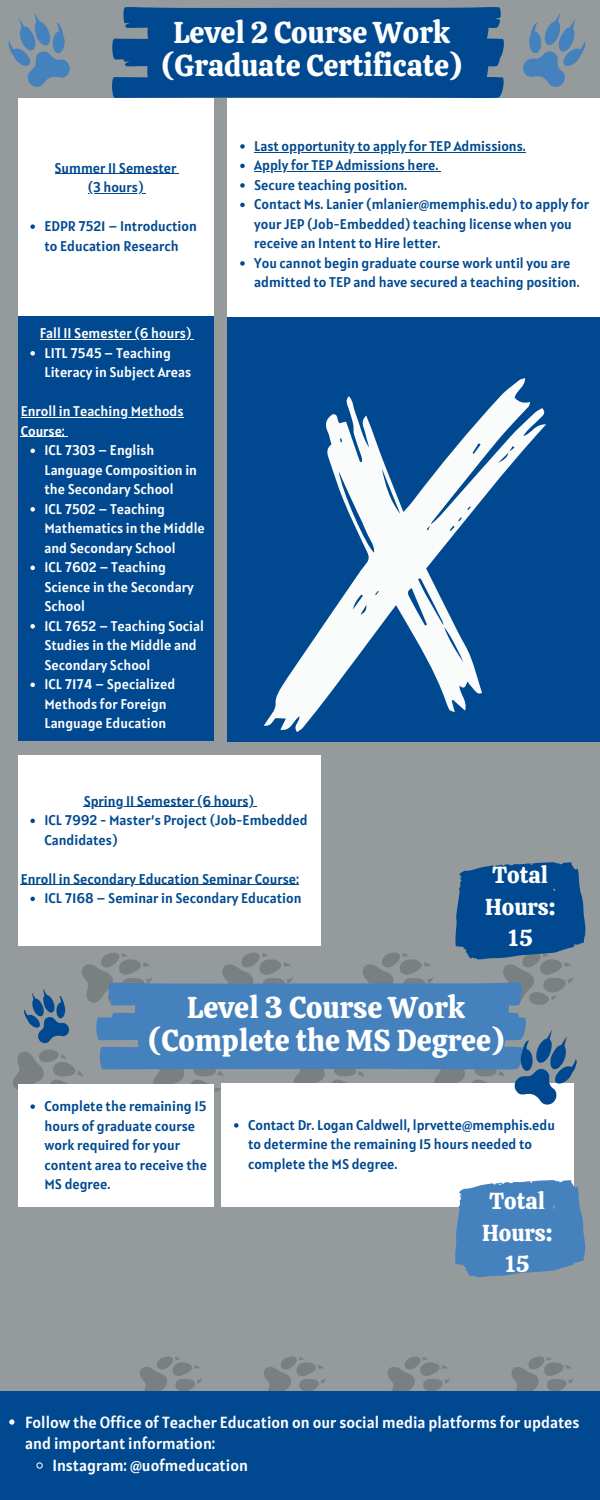
<style>
.page{position:relative;width:600px;height:1500px;background:#959a9d}
.page>*{position:absolute;margin:0;border:0;box-sizing:border-box;transform-origin:0 0}
.t1{font:30px/33.8px "Calistoga";color:#fff;text-align:center}
.t2{font:23px/31.5px "Calistoga";color:#fff;text-align:center}
.t3{font:16px "Alatsi";color:#fff}
.t4{font:14px/19.5px "Alatsi";color:#004990}
.t5{font:14px/19.5px "Alatsi";color:#fff}
</style>
<div class="page">
<svg style="left:112px;top:7px;width:392px;height:91px;background:#094e90"></svg>
<svg style="left:8px;top:13px;width:62px;height:74px"></svg>
<svg style="left:523px;top:12px;width:63px;height:75px"></svg>
<div style="left:18px;top:98px;width:195px;height:218px;background:#fff"></div>
<hr style="left:55px;top:173px;width:122px;height:1px;background:#004990">
<hr style="left:88px;top:193px;width:55px;height:1px;background:#004990">
<svg style="left:30px;top:224px;width:5px;height:5px"></svg>
<div style="left:227px;top:98px;width:373px;height:233px;background:#fff"></div>
<svg style="left:240px;top:144px;width:5px;height:5px"></svg>
<hr style="left:254px;top:152px;width:272px;height:1px;background:#004990">
<svg style="left:240px;top:164px;width:5px;height:4px"></svg>
<hr style="left:254px;top:171px;width:154px;height:1px;background:#004990">
<svg style="left:408px;top:171px;width:33px;height:1px"></svg>
<svg style="left:240px;top:183px;width:5px;height:5px"></svg>
<svg style="left:240px;top:203px;width:5px;height:4px"></svg>
<svg style="left:240px;top:261px;width:5px;height:5px"></svg>
<div style="left:18px;top:317px;width:195px;height:424px;background:#004990"></div>
<hr style="left:40px;top:339px;width:151px;height:1px;background:#fff">
<svg style="left:30px;top:351px;width:5px;height:5px"></svg>
<hr style="left:21px;top:417px;width:163px;height:1px;background:#fff">
<hr style="left:21px;top:437px;width:44px;height:1px;background:#fff">
<svg style="left:30px;top:449px;width:5px;height:4px"></svg>
<svg style="left:30px;top:507px;width:5px;height:5px"></svg>
<svg style="left:30px;top:566px;width:5px;height:4px"></svg>
<svg style="left:30px;top:624px;width:5px;height:5px"></svg>
<svg style="left:30px;top:683px;width:5px;height:4px"></svg>
<div style="left:227px;top:317px;width:373px;height:424px;background:#004990"></div>
<div style="left:18px;top:755px;width:302px;height:190px;background:#fff"></div>
<hr style="left:84px;top:807px;width:170px;height:1px;background:#004990">
<svg style="left:30px;top:819px;width:5px;height:4px"></svg>
<div style="left:18px;top:1084px;width:195px;height:123px;background:#fff"></div>
<div style="left:221px;top:1083px;width:353px;height:124px;background:#fff"></div>
<svg style="left:234px;top:1123px;width:5px;height:5px"></svg>
<svg style="left:511px;top:1356px;width:63px;height:35px"></svg>
<svg style="left:387px;top:1356px;width:63px;height:35px"></svg>
<svg style="left:264px;top:1356px;width:62px;height:35px"></svg>
<svg style="left:140px;top:1356px;width:62px;height:35px"></svg>
<div style="left:0;top:1391px;width:600px;height:109px;background:#004990"></div>
<svg style="left:9px;top:1419px;width:5px;height:6px"></svg>
<svg style="left:36px;top:1462px;width:7px;height:7px"></svg>
<svg style="left:455px;top:1180px;width:130px;height:97px;background:#5389bc"></svg>
<svg style="left:264px;top:378px;width:282px;height:354px"></svg>
<svg style="left:13px;top:862px;width:573px;height:248px"></svg>
<h1 class="t1" style="left:161px;top:15px;width:303px">Level 2 Course Work (Graduate Certificate)</h1>
<p class="t4" style="left:55px;top:158px;width:123px;text-align:center">Summer II Semester (3 hours)</p>
<p class="t4" style="left:44px;top:216px;width:154px">EDPR 7521 – Introduction to Education Research</p>
<p class="t5" style="left:44px;top:324px;width:148px;text-indent:-5px">Fall II Semester (6 hours)<br>LITL 7545 – Teaching<br>Literacy in Subject Areas</p>
<p class="t5" style="left:21px;top:402px;width:164px">Enroll in Teaching Methods</p>
<p class="t5" style="left:21px;top:421px;width:46px">Course:</p>
<p class="t5" style="left:44px;top:441px;width:112px">ICL 7303 – English</p>
<p class="t5" style="left:44px;top:460px;width:154px">Language Composition in</p>
<p class="t5" style="left:44px;top:480px;width:131px">the Secondary School</p>
<p class="t5" style="left:44px;top:499px;width:122px">ICL 7502 – Teaching</p>
<p class="t5" style="left:44px;top:519px;width:162px">Mathematics in the Middle</p>
<p class="t5" style="left:44px;top:538px;width:133px">and Secondary School</p>
<p class="t5" style="left:44px;top:558px;width:123px">ICL 7602 – Teaching</p>
<p class="t5" style="left:44px;top:577px;width:151px">Science in the Secondary</p>
<p class="t5" style="left:44px;top:597px;width:42px">School</p>
<p class="t5" style="left:44px;top:616px;width:161px">ICL 7652 – Teaching Social</p>
<p class="t5" style="left:44px;top:636px;width:154px">Studies in the Middle and</p>
<p class="t5" style="left:44px;top:655px;width:107px">Secondary School</p>
<p class="t5" style="left:44px;top:675px;width:132px">ICL 7174 – Specialized</p>
<p class="t5" style="left:44px;top:694px;width:124px">Methods for Foreign</p>
<p class="t5" style="left:44px;top:714px;width:123px">Language Education</p>
<p class="t4" style="left:254px;top:136px;width:336px">Last opportunity to apply for TEP Admissions.<br>Apply for TEP Admissions here.<br>Secure teaching position.<br>Contact Ms. Lanier (mlanier@memphis.edu) to apply for your JEP (Job-Embedded) teaching license when you receive an Intent to Hire letter.<br>You cannot begin graduate course work until you are admitted to TEP and have secured a teaching position.</p>
<p class="t4" style="left:44px;top:791px;width:265px;text-indent:39px">Spring II Semester (6 hours)<br>ICL 7992 - Master’s Project (Job-Embedded<br>Candidates)</p>
<p class="t4" style="left:21px;top:869px;width:282px;text-align:right">Enroll in Secondary Education Seminar Course:<br>ICL 7168 – Seminar in Secondary Education</p>
<h2 class="t2" style="left:485px;top:859px;width:72px">Total<br>Hours:<br>15</h2>
<h1 class="t1" style="left:148px;top:991px;width:358px;line-height:33px">Level 3 Course Work (Complete the MS Degree)</h1>
<p class="t4" style="left:44px;top:1096px;width:164px">Complete the remaining 15 hours of graduate course work required for your content area to receive the<br>MS degree.</p>
<p class="t4" style="left:248px;top:1115px;width:308px">Contact Dr. Logan Caldwell, lprvette@memphis.edu to determine the remaining 15 hours needed to complete the MS degree.</p>
<h2 class="t2" style="left:482px;top:1185px;width:72px">Total<br>Hours:<br>15</h2>
<p class="t3" style="left:25px;top:1412px;width:556px">Follow the Office of Teacher Education on our social media platforms for updates</p>
<p class="t3" style="left:25px;top:1433px;width:192px">and important information:</p>
<p class="t3" style="left:52px;top:1455px;width:197px">Instagram: @uofmeducation</p>
</div>
